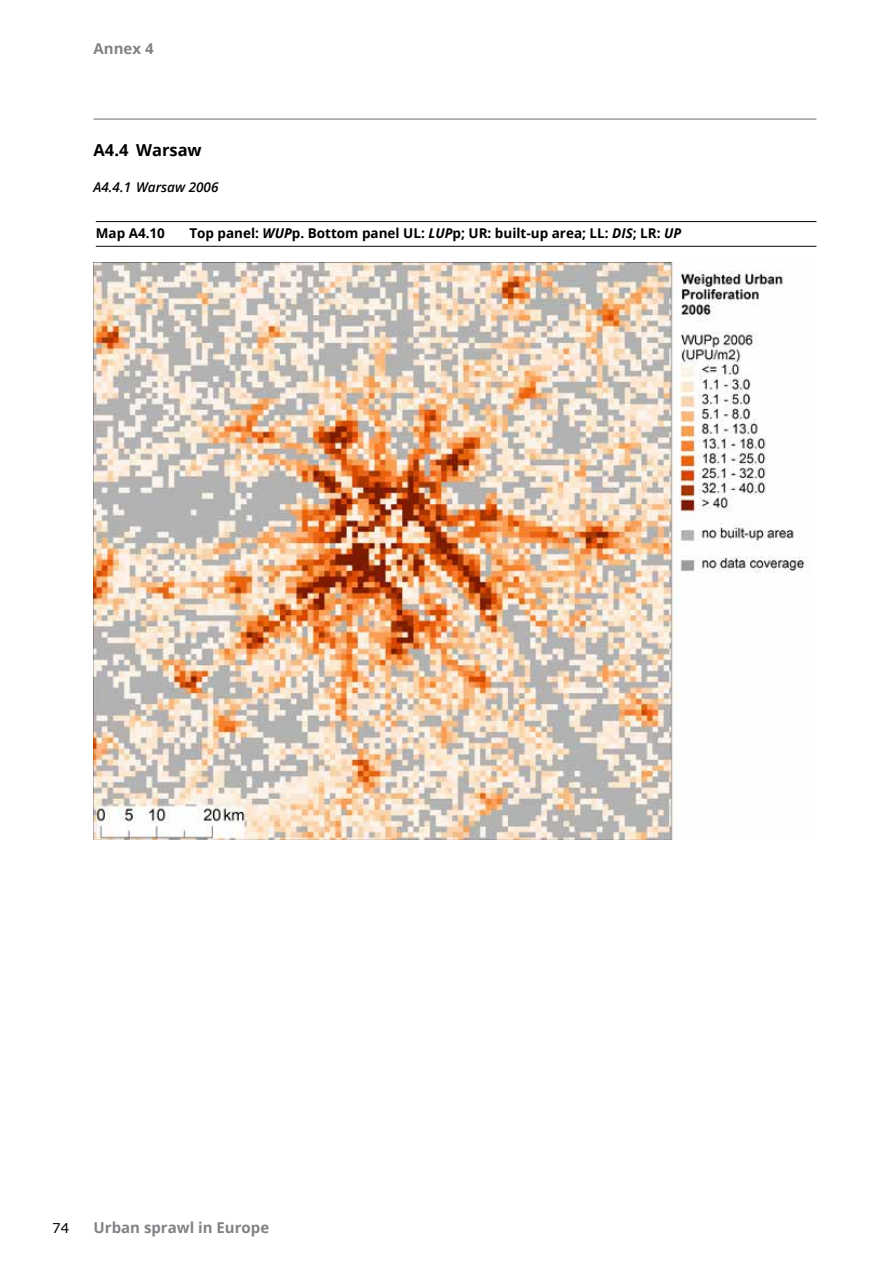
<style>
.page{position:relative;width:893px;height:1263px;background:#fff}
.page>*{position:absolute;margin:0;border:0;box-sizing:border-box;transform-origin:0 0}
.t1{font:700 16.5px "Open Sans";color:#000}
.t2{font:700 15px "Open Sans";color:#808285}
.t3{font:700 13.5px "Open Sans";color:#000}
.t4{font:italic 600 13.5px "Open Sans";color:#000}
.t5{font:13.5px "Verdana";color:#000}
.s1{font-style:italic}
</style>
<div class="page">
<hr style="left:94px;top:119px;width:722px;height:1px;background:#6d6e71">
<hr style="left:96px;top:221px;width:720px;height:1px;background:#000">
<hr style="left:96px;top:246px;width:720px;height:1px;background:#000">
<img style="left:94px;top:263px;width:714px;height:577px">
<p class="t2" style="left:94px;top:38px;width:62px">Annex 4</p>
<p class="t1" style="left:94px;top:138px;width:110px">A4.4 Warsaw</p>
<p class="t4" style="left:94px;top:178px;width:126px">A4.4.1 Warsaw 2006</p>
<p class="t3" style="left:96px;top:224px;width:71px">Map A4.10</p>
<p class="t3" style="left:189px;top:224px;width:493px">Top panel: <span class="s1">WUP</span>p. Bottom panel UL: <span class="s1">LUP</span>p; UR: built-up area; LL: <span class="s1">DIS</span>; LR: <span class="s1">UP</span></p>
<p class="t5" style="left:52px;top:1219px;width:19px">74</p>
<p class="t2" style="left:94px;top:1217px;width:177px">Urban sprawl in Europe</p>
</div>
